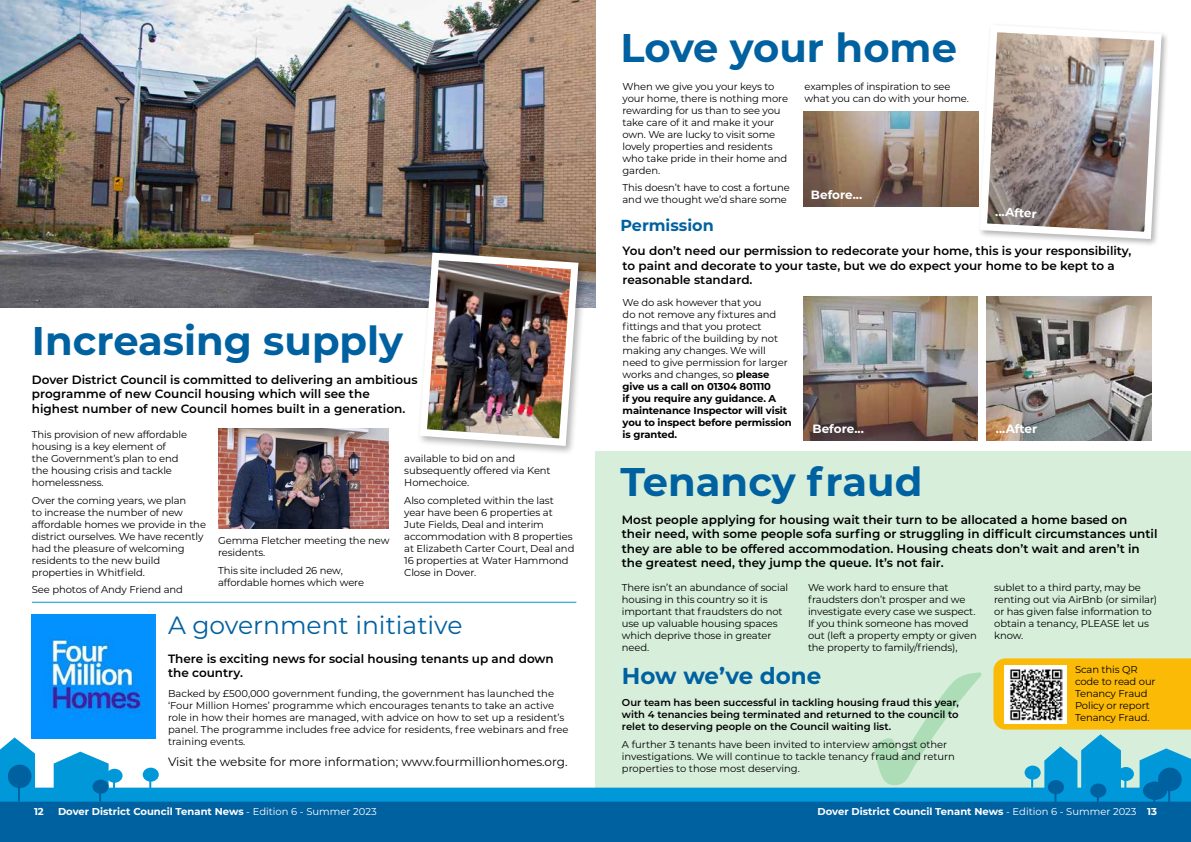
<style>
.page{position:relative;width:1191px;height:842px;background:#fff}
.page>*{position:absolute;margin:0;border:0;box-sizing:border-box;transform-origin:0 0}
.t1{font:700 40px "Montserrat";color:#0061a1}
.t2{font:25px "Montserrat";color:#0061a1}
.t3{font:700 23px "Montserrat";color:#0061a1}
.t4{font:700 16px "Montserrat";color:#0061a1}
.t5{font:600 12px/14.4px "Montserrat";color:#000}
.t6{font:12px "Montserrat";color:#000}
.t7{font:700 12px "Montserrat";color:#fff}
.t8{font:10px/12px "Montserrat";letter-spacing:-.01em;color:#000}
.t9{font:600 10px/12px "Montserrat";color:#000;text-align:justify}
.t10{font:700 10px "Montserrat";color:#fff}
.s1{font-weight:700}
.s2{font-weight:400}
</style>
<div class="page">
<div style="left:595px;top:451px;width:596px;height:350px;background:#d6eeda"></div>
<div style="left:0;top:795px;width:1191px;height:47px;background:#0061a1"></div>
<div style="left:0;top:788px;width:1191px;height:14px;background:#0098d8"></div>
<svg style="left:0;top:737px;width:35px;height:51px"></svg>
<div style="left:143px;top:768px;width:16px;height:14px;background:#0098d8;border-radius:50%"></div>
<svg style="left:149px;top:781px;width:2px;height:7px"></svg>
<div style="left:106px;top:769px;width:17px;height:14px;background:#0098d8;border-radius:50%"></div>
<svg style="left:54px;top:752px;width:61px;height:50px"></svg>
<div style="left:8px;top:765px;width:23px;height:23px;background:#0061a1;border-radius:50%"></div>
<hr style="left:18px;top:778px;width:2px;height:24px;background:#0061a1">
<img style="left:0;top:0;width:595px;height:308px">
<div style="left:417px;top:250px;width:171px;height:205px;background:#000;opacity:.3"></div>
<img style="left:416px;top:249px;width:166px;height:201px">
<img style="left:218px;top:428px;width:171px;height:100px">
<hr style="left:32px;top:602px;width:544px;height:1px;background:#0097d9">
<img style="left:32px;top:614px;width:123px;height:124px">
<img style="left:804px;top:112px;width:172px;height:95px">
<img style="left:976px;top:28px;width:189px;height:215px">
<img style="left:804px;top:297px;width:173px;height:143px">
<img style="left:987px;top:297px;width:164px;height:143px">
<svg style="left:874px;top:672px;width:107px;height:113px"></svg>
<svg style="left:993px;top:658px;width:198px;height:144px"></svg>
<div style="left:1004px;top:665px;width:63px;height:59px;background:#fff"></div>
<img style="left:1010px;top:669px;width:52px;height:52px">
<h1 class="t1" style="left:620px;top:19px;width:338px">Love your home</h1>
<p class="t8" style="left:622px;top:80px;width:167px">When we give you your keys to your home, there is nothing more rewarding for us than to see you take care of it and make it your own. We are lucky to visit some lovely properties and residents who take pride in their home and garden.</p>
<p class="t8" style="left:622px;top:181px;width:169px">This doesn’t have to cost a fortune and we thought we’d share some</p>
<p class="t8" style="left:804px;top:80px;width:166px">examples of inspiration to see what you can do with your home.</p>
<p class="t7" style="left:811px;top:186px;width:53px">Before...</p>
<h3 class="t4" style="left:620px;top:214px;width:95px">Permission</h3>
<p class="t7" style="left:996px;top:203px;width:43px;rotate:3deg">...After</p>
<h1 class="t1" style="left:32px;top:312px;width:373px">Increasing supply</h1>
<p class="t5" style="left:32px;top:372px;width:387px">Dover District Council is committed to delivering an ambitious programme of new Council housing which will see the highest number of new Council homes built in a generation.</p>
<p class="t8" style="left:32px;top:428px;width:157px">This provision of new affordable housing is a key element of<br>the Government’s plan to end the housing crisis and tackle homelessness.</p>
<p class="t8" style="left:32px;top:494px;width:176px">Over the coming years, we plan<br>to increase the number of new affordable homes we provide in the district ourselves. We have recently had the pleasure of welcoming residents to the new build properties in Whitfield.</p>
<p class="t8" style="left:32px;top:583px;width:153px">See photos of Andy Friend and</p>
<p class="t8" style="left:404px;top:452px;width:148px">available to bid on and subsequently offered via Kent<br>Homechoice.</p>
<p class="t8" style="left:404px;top:494px;width:172px">Also completed within the last year have been 6 properties at<br>Jute Fields, Deal and interim accommodation with 8 properties at Elizabeth Carter Court, Deal and<br>16 properties at Water Hammond<br>Close in Dover.</p>
<h2 class="t2" style="left:168px;top:608px;width:296px">A government initiative</h2>
<p class="t5" style="left:168px;top:650px;width:387px">There is exciting news for social housing tenants up and down the country.</p>
<p class="t8" style="left:168px;top:687px;width:402px">Backed by £500,000 government funding, the government has launched the ‘Four Million Homes’ programme which encourages tenants to take an active role in how their homes are managed, with advice on how to set up a resident’s panel. The programme includes free advice for residents, free webinars and free training events.</p>
<p class="t6" style="left:168px;top:754px;width:401px">Visit the website for more information; www.fourmillionhomes.org.</p>
<p class="t8" style="left:218px;top:534px;width:173px">Gemma Fletcher meeting the new residents.</p>
<p class="t8" style="left:218px;top:564px;width:147px">This site included 26 new, affordable homes which were</p>
<p class="t5" style="left:622px;top:243px;width:510px">You don’t need our permission to redecorate your home, this is your responsibility, to paint and decorate to your taste, but we do expect your home to be kept to a reasonable standard.</p>
<p class="t8" style="left:622px;top:296px;width:171px">We do ask however that you<br>do not remove any fixtures and fittings and that you protect<br>the fabric of the building by not making any changes. We will need to give permission for larger works and changes, so <span class="s1">please give us a call on 01304 801110<br>if you require any guidance. A maintenance Inspector will visit you to inspect before permission is granted.</span></p>
<p class="t7" style="left:812px;top:420px;width:53px">Before...</p>
<p class="t7" style="left:996px;top:420px;width:43px">...After</p>
<h1 class="t1" style="left:620px;top:453px;width:303px">Tenancy fraud</h1>
<p class="t5" style="left:622px;top:512px;width:537px">Most people applying for housing wait their turn to be allocated a home based on their need, with some people sofa surfing or struggling in difficult circumstances until they are able to be offered accommodation. Housing cheats don’t wait and aren’t in the greatest need, they jump the queue. It’s not fair.</p>
<p class="t8" style="left:622px;top:581px;width:168px">There isn’t an abundance of social housing in this country so it is important that fraudsters do not use up valuable housing spaces which deprive those in greater need.</p>
<p class="t8" style="left:808px;top:581px;width:170px">We work hard to ensure that fraudsters don’t prosper and we investigate every case we suspect.<br>If you think someone has moved out (left a property empty or given the property to family/friends),</p>
<p class="t8" style="left:994px;top:581px;width:164px">sublet to a third party, may be renting out via AirBnb (or similar) or has given false information to obtain a tenancy, PLEASE let us know.</p>
<p class="t8" style="left:1075px;top:663px;width:82px">Scan this QR code to read our<br>Tenancy Fraud<br>Policy or report<br>Tenancy Fraud.</p>
<h3 class="t3" style="left:622px;top:659px;width:201px">How we’ve done</h3>
<p class="t9" style="left:622px;top:696px;width:338px">Our team has been successful in tackling housing fraud this year, with 4 tenancies being terminated and returned to the council to relet to deserving people on the Council waiting list.</p>
<p class="t8" style="left:622px;top:738px;width:334px">A further 3 tenants have been invited to interview amongst other investigations. We will continue to tackle tenancy fraud and return properties to those most deserving.</p>
<p class="t10" style="left:34px;top:805px;width:11px">12</p>
<p class="t10" style="left:58px;top:805px;width:320px">Dover District Council Tenant News <span class="s2">- Edition 6 - Summer 2023</span></p>
<p class="t10" style="left:817px;top:805px;width:341px">Dover District Council Tenant News <span class="s2">- Edition 6 - Summer 2023</span> 13</p>
</div>
